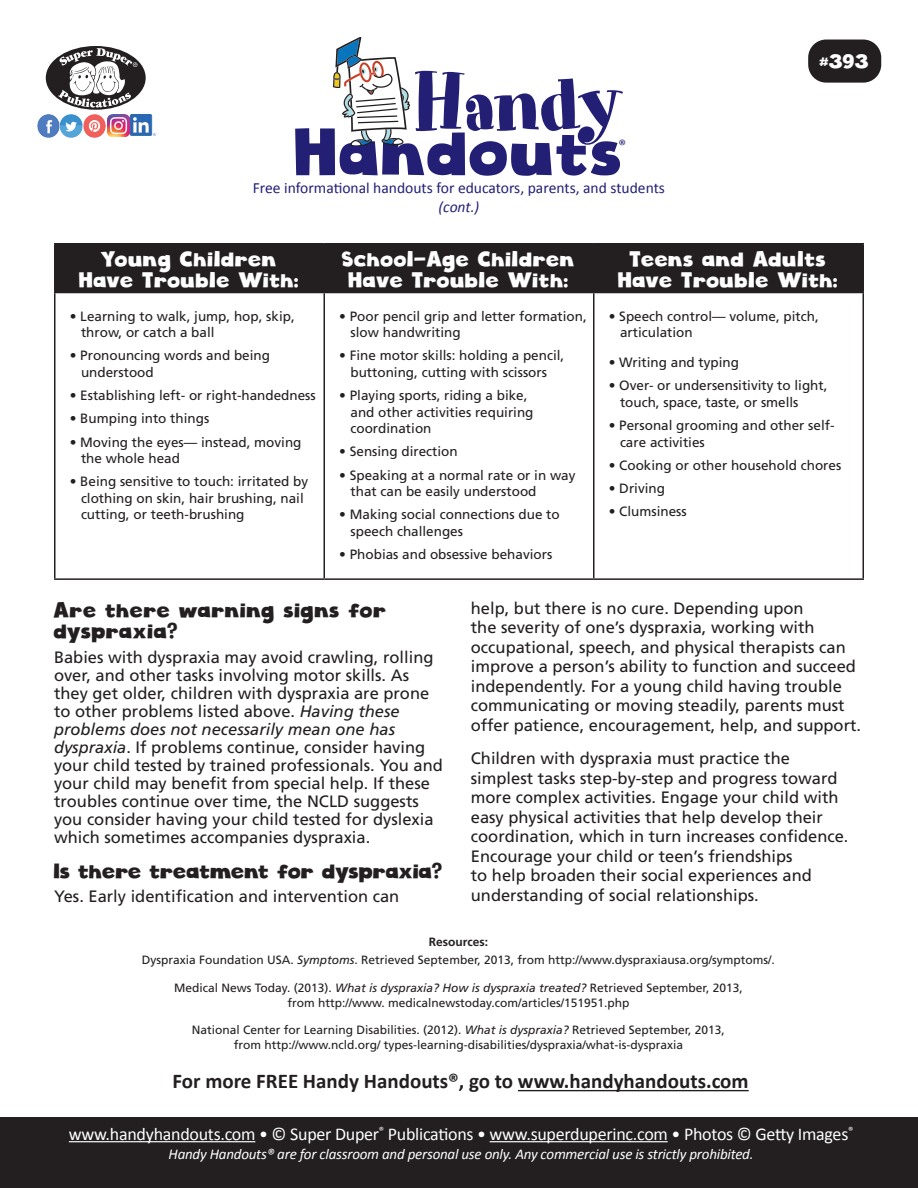
<style>
.page{position:relative;width:918px;height:1188px;background:#fff}
.page>*{position:absolute;margin:0;border:0;box-sizing:border-box;transform-origin:0 0}
.t1{font:79.2px "Art Department JNL";letter-spacing:-.03em;color:#231f75}
.t2{font:64.8px "Cloudy Witha Chanceof Love";color:#231f75}
.t3{font:21px "Cloudy Witha Chanceof Love";color:#fff}
.HH_TEXT{font:700 21px "Calibri";color:#231f20}
.HH_Text{font:21px/21px "Cloudy Witha Chanceof Love";color:#231f20}
.HH_Text-2{font:21px "Cloudy Witha Chanceof Love";letter-spacing:-.02em;color:#231f20}
.t4{font:19.5px "Cloudy Witha Chanceof Love";color:#fff}
.t5{font:18px "Calibri";letter-spacing:-.015em;color:#fff}
.HH_Text-3{font:16.5px/19.5px "Frutiger LT Std";color:#231f20}
.t6{font:15.6px "Calibri";color:#231f75}
.t7{font:italic 15.6px "Calibri";color:#231f75}
.t8{font:15.15px "Calibri";color:#231f75}
.t9{font:italic 15px "Calibri";letter-spacing:-.015em;color:#fff}
.t10{font:13.5px/16.5px "Frutiger LT Std";color:#231f20}
.HH_Title{font:12px/14.4px "Frutiger LT Std";color:#231f20;text-align:center}
.HH_Title-2{font:700 12px "Frutiger LT Std";color:#231f20}
.s1{font-style:italic}
</style>
<div class="page">
<div style="left:808px;top:40px;width:73px;height:43px;background:#231f20;border-radius:18px"></div>
<div style="left:46px;top:46px;width:100px;height:64px;background:#231f20;border-radius:50%"></div>
<svg style="left:58px;top:48px;width:80px;height:60px"></svg>
<img style="left:37px;top:115px;width:92px;height:22px">
<img style="left:131px;top:115px;width:24px;height:21px">
<svg style="left:333px;top:37px;width:77px;height:109px"></svg>
<div style="left:0;top:1118px;width:918px;height:70px;background:#231f20"></div>
<hr style="left:69px;top:1141px;width:186px;height:1px;background:#fff">
<hr style="left:490px;top:1141px;width:178px;height:1px;background:#fff">
<div style="left:56px;top:244px;width:806px;height:48px;background:#231f20"></div>
<hr style="left:324px;top:244px;width:1px;height:48px;background:#231f20">
<hr style="left:593px;top:244px;width:1px;height:48px;background:#231f20">
<hr style="left:54px;top:293px;width:2px;height:285px;background:#231f20">
<hr style="left:324px;top:293px;width:1px;height:285px;background:#231f20">
<hr style="left:593px;top:293px;width:1px;height:285px;background:#231f20">
<hr style="left:862px;top:293px;width:2px;height:285px;background:#231f20">
<hr style="left:54px;top:578px;width:270px;height:2px;background:#231f20">
<hr style="left:324px;top:578px;width:270px;height:2px;background:#231f20">
<hr style="left:594px;top:578px;width:270px;height:2px;background:#231f20">
<hr style="left:54px;top:243px;width:270px;height:1px;background:#231f20">
<hr style="left:54px;top:244px;width:2px;height:48px;background:#231f20">
<hr style="left:324px;top:243px;width:270px;height:1px;background:#231f20">
<hr style="left:594px;top:243px;width:270px;height:1px;background:#231f20">
<hr style="left:862px;top:244px;width:2px;height:48px;background:#231f20">
<hr style="left:54px;top:292px;width:270px;height:1px;background:#231f20">
<hr style="left:324px;top:292px;width:270px;height:1px;background:#231f20">
<hr style="left:594px;top:292px;width:270px;height:1px;background:#231f20">
<hr style="left:518px;top:1090px;width:231px;height:1px;background:#231f20">
<p class="t1" style="left:412px;top:56px;width:213px">Handy</p>
<p class="t6" style="left:253px;top:177px;width:414px">Free informational handouts for educators, parents, and students</p>
<p class="t7" style="left:439px;top:196px;width:42px">(cont.)</p>
<p class="t2" style="left:296px;top:112px;width:331px">Handouts</p>
<p class="t8" style="left:618px;top:135px;width:9px">®</p>
<p class="t4" style="left:820px;top:49px;width:51px">#393</p>
<p class="t3" style="left:102px;top:245px;width:177px">Young Children</p>
<p class="t3" style="left:79px;top:266px;width:222px">Have Trouble With:</p>
<p class="t10" style="left:81px;top:308px;width:215px;text-indent:-11px">• Learning to walk, jump, hop, skip, throw, or catch a ball</p>
<p class="t10" style="left:81px;top:348px;width:191px;text-indent:-11px">• Pronouncing words and being understood</p>
<p class="t10" style="left:70px;top:387px;width:248px">• Establishing left- or right-handedness</p>
<p class="t10" style="left:70px;top:411px;width:141px">• Bumping into things</p>
<p class="t10" style="left:81px;top:434px;width:222px;text-indent:-11px">• Moving the eyes— instead, moving the whole head</p>
<p class="t10" style="left:81px;top:474px;width:229px;text-indent:-11px">• Being sensitive to touch: irritated by clothing on skin, hair brushing, nail cutting, or teeth-brushing</p>
<p class="t3" style="left:343px;top:245px;width:234px">School-Age Children</p>
<p class="t3" style="left:349px;top:266px;width:222px">Have Trouble With:</p>
<p class="t10" style="left:351px;top:308px;width:238px;text-indent:-11px">• Poor pencil grip and letter formation, slow handwriting</p>
<p class="t10" style="left:339px;top:348px;width:227px;text-align:center">• Fine motor skills: holding a pencil, buttoning, cutting with scissors</p>
<p class="t10" style="left:351px;top:387px;width:185px;text-indent:-11px">• Playing sports, riding a bike, and other activities requiring coordination</p>
<p class="t10" style="left:339px;top:444px;width:120px">• Sensing direction</p>
<p class="t10" style="left:351px;top:467px;width:227px;text-indent:-11px">• Speaking at a normal rate or in way that can be easily understood</p>
<p class="t10" style="left:351px;top:507px;width:211px;text-indent:-11px">• Making social connections due to speech challenges</p>
<p class="t10" style="left:339px;top:546px;width:215px">• Phobias and obsessive behaviors</p>
<p class="t3" style="left:630px;top:245px;width:198px">Teens and Adults</p>
<p class="t3" style="left:618px;top:266px;width:222px">Have Trouble With:</p>
<p class="t10" style="left:620px;top:308px;width:200px;text-indent:-11px">• Speech control— volume, pitch, articulation</p>
<p class="t10" style="left:609px;top:354px;width:132px">• Writing and typing</p>
<p class="t10" style="left:620px;top:378px;width:209px;text-indent:-11px">• Over- or undersensitivity to light, touch, space, taste, or smells</p>
<p class="t10" style="left:620px;top:417px;width:216px;text-indent:-11px">• Personal grooming and other self&shy;care activities</p>
<p class="t10" style="left:609px;top:457px;width:234px">• Cooking or other household chores</p>
<p class="t10" style="left:609px;top:480px;width:58px">• Driving</p>
<p class="t10" style="left:609px;top:504px;width:80px">• Clumsiness</p>
<p class="HH_Text" style="left:54px;top:600px;width:335px">Are there warning signs for dyspraxia?</p>
<p class="HH_Text-3" style="left:54px;top:648px;width:390px;line-height:18px">Babies with dyspraxia may avoid crawling, rolling over, and other tasks involving motor skills. As they get older, children with dyspraxia are prone to other problems listed above. <span class="s1">Having these problems does not necessarily mean one has dyspraxia</span>. If problems continue, consider having your child tested by trained professionals. You and your child may benefit from special help. If these troubles continue over time, the NCLD suggests you consider having your child tested for dyslexia which sometimes accompanies dyspraxia.</p>
<p class="HH_Text-2" style="left:54px;top:857px;width:391px">Is there treatment for dyspraxia?</p>
<p class="HH_Text-3" style="left:54px;top:887px;width:347px">Yes. Early identification and intervention can</p>
<p class="HH_Text-3" style="left:471px;top:598px;width:392px">help, but there is no cure. Depending upon<br>the severity of one’s dyspraxia, working with occupational, speech, and physical therapists can improve a person’s ability to function and succeed independently. For a young child having trouble communicating or moving steadily, parents must offer patience, encouragement, help, and support.</p>
<p class="HH_Text-3" style="left:471px;top:749px;width:379px">Children with dyspraxia must practice the simplest tasks step-by-step and progress toward more complex activities. Engage your child with easy physical activities that help develop their coordination, which in turn increases confidence.<br>Encourage your child or teen’s friendships<br>to help broaden their social experiences and understanding of social relationships.</p>
<p class="HH_Title-2" style="left:429px;top:934px;width:61px">Resources:</p>
<p class="HH_Title" style="left:142px;top:953px;width:635px">Dyspraxia Foundation USA. <span class="s1">Symptoms</span>. Retrieved September, 2013, from http://www.dyspraxiausa.org/symptoms/.</p>
<p class="HH_Title" style="left:174px;top:981px;width:570px">Medical News Today. (2013). <span class="s1">What is dyspraxia? How is dyspraxia treated?</span> Retrieved September, 2013, from http://www. medicalnewstoday.com/articles/151951.php</p>
<p class="HH_Title" style="left:192px;top:1023px;width:535px">National Center for Learning Disabilities. (2012). <span class="s1">What is dyspraxia?</span> Retrieved September, 2013, from http://www.ncld.org/ types-learning-disabilities/dyspraxia/what-is-dyspraxia</p>
<p class="HH_TEXT" style="left:172px;top:1066px;width:578px">For more FREE Handy Handouts®, go to www.handyhandouts.com</p>
<p class="t5" style="left:69px;top:1121px;width:786px">www.handyhandouts.com • © Super Duper<sup>®</sup> Publications • www.superduperinc.com • Photos © Getty Images<sup>®</sup></p>
<p class="t9" style="left:169px;top:1144px;width:587px">Handy Handouts® are for classroom and personal use only. Any commercial use is strictly prohibited.</p>
</div>
